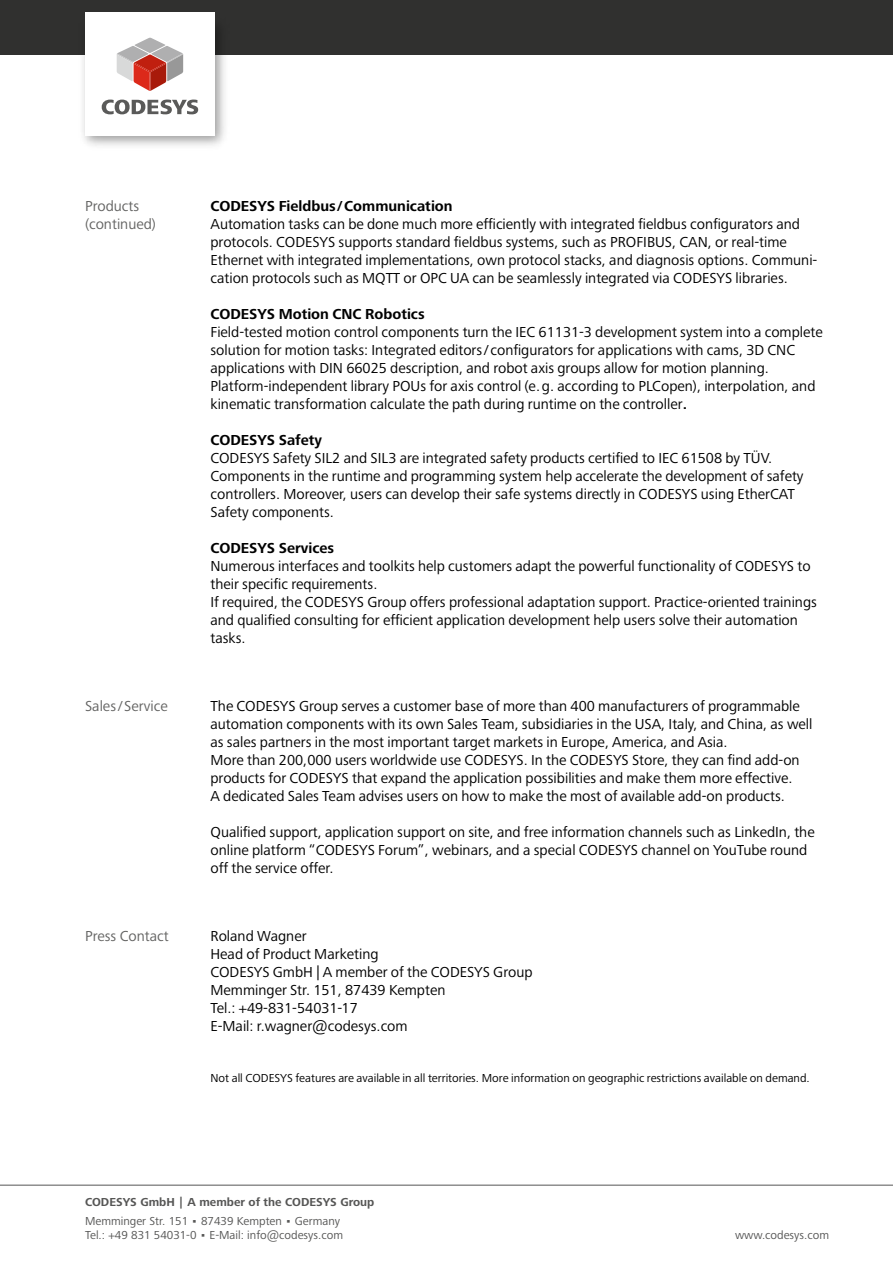
<style>
.page{position:relative;width:893px;height:1263px;background:#fff}
.page>*{position:absolute;margin:0;border:0;box-sizing:border-box;transform-origin:0 0}
.Fließtext{font:15px/18px "Frutiger Next LTW1 G";color:#000}
.Fließtext-2{font:700 15px "Frutiger Next LTW1 G";color:#000}
.Zwischenüberschrift{font:15px/18px "Frutiger Next LTW1 G";color:#636362}
.Fließtext-3{font:12px "Frutiger Next LTW1 G";color:#000}
.t1{font:12px "Frutiger Next LTW1 G";color:#565655}
.t2{font:700 12px "Frutiger Next LTW1 G";color:#565655}
.s1{font-weight:700}
</style>
<div class="page">
<div style="left:0;top:0;width:893px;height:54px;background:#30302f"></div>
<img style="left:75px;top:13px;width:158px;height:133px">
<div style="left:85px;top:13px;width:129px;height:122px;background:#fff"></div>
<svg style="left:102px;top:100px;width:96px;height:14px"></svg>
<svg style="left:117px;top:38px;width:66px;height:53px"></svg>
<hr style="left:0;top:1185px;width:893px;height:1px;background:#565655">
<p class="Zwischenüberschrift" style="left:85px;top:197px;width:72px">Products (continued)</p>
<p class="Fließtext-2" style="left:210px;top:197px;width:244px">CODESYS Fieldbus /Communication</p>
<p class="Fließtext" style="left:210px;top:215px;width:608px">Automation tasks can be done much more efficiently with integrated fieldbus configurators and protocols. CODESYS supports standard fieldbus systems, such as PROFIBUS, CAN, or real-time Ethernet with integrated implementations, own protocol stacks, and diagnosis options. Communi&shy;cation protocols such as MQTT or OPC UA can be seamlessly integrated via CODESYS libraries.</p>
<p class="Fließtext-2" style="left:210px;top:305px;width:216px">CODESYS Motion CNC Robotics</p>
<p class="Fließtext" style="left:210px;top:323px;width:614px">Field-tested motion control components turn the IEC 61131-3 development system into a complete solution for motion tasks: Integrated editors/ configurators for applications with cams, 3D CNC applications with DIN 66025 description, and robot axis groups allow for motion planning.<br>Platform-independent library POUs for axis control (e.g. according to PLCopen), interpolation, and kinematic transformation calculate the path during runtime on the controller<span class="s1">.</span></p>
<p class="Fließtext-2" style="left:210px;top:431px;width:113px">CODESYS Safety</p>
<p class="Fließtext" style="left:210px;top:449px;width:595px">CODESYS Safety SIL2 and SIL3 are integrated safety products certified to IEC 61508 by TÜV.<br>Components in the runtime and programming system help accelerate the development of safety controllers. Moreover, users can develop their safe systems directly in CODESYS using EtherCAT Safety components.</p>
<p class="Fließtext-2" style="left:210px;top:539px;width:125px">CODESYS Services</p>
<p class="Fließtext" style="left:210px;top:557px;width:602px">Numerous interfaces and toolkits help customers adapt the powerful functionality of CODESYS to their specific requirements.</p>
<p class="Fließtext" style="left:210px;top:593px;width:608px">If required, the CODESYS Group offers professional adaptation support. Practice-oriented trainings and qualified consulting for efficient application development help users solve their automation tasks.</p>
<p class="Zwischenüberschrift" style="left:85px;top:697px;width:84px">Sales/ Service</p>
<p class="Fließtext" style="left:210px;top:697px;width:603px">The CODESYS Group serves a customer base of more than 400 manufacturers of programmable automation components with its own Sales Team, subsidiaries in the USA, Italy, and China, as well as sales partners in the most important target markets in Europe, America, and Asia.</p>
<p class="Fließtext" style="left:210px;top:751px;width:591px">More than 200,000 users worldwide use CODESYS. In the CODESYS Store, they can find add-on products for CODESYS that expand the application possibilities and make them more effective.<br>A dedicated Sales Team advises users on how to make the most of available add-on products.</p>
<p class="Fließtext" style="left:210px;top:823px;width:606px">Qualified support, application support on site, and free information channels such as LinkedIn, the online platform “CODESYS Forum”, webinars, and a special CODESYS channel on YouTube round off the service offer.</p>
<p class="Zwischenüberschrift" style="left:85px;top:928px;width:85px">Press Contact</p>
<p class="Fließtext" style="left:210px;top:928px;width:98px">Roland Wagner</p>
<p class="Fließtext" style="left:210px;top:946px;width:170px">Head of Product Marketing</p>
<p class="Fließtext" style="left:210px;top:964px;width:324px">CODESYS GmbH | A member of the CODESYS Group</p>
<p class="Fließtext" style="left:210px;top:982px;width:236px">Memminger Str. 151, 87439 Kempten</p>
<p class="Fließtext" style="left:210px;top:1000px;width:149px">Tel.: +49-831-54031-17</p>
<p class="Fließtext" style="left:210px;top:1018px;width:199px">E-Mail: r.wagner@codesys.com</p>
<p class="Fließtext-3" style="left:210px;top:1071px;width:601px">Not all CODESYS features are available in all territories. More information on geographic restrictions available on demand.</p>
<p class="t2" style="left:85px;top:1195px;width:291px">CODESYS GmbH | A member of the CODESYS Group</p>
<p class="t1" style="left:85px;top:1214px;width:257px">Memminger Str. 151 ■ 87439 Kempten ■ Germany</p>
<p class="t1" style="left:85px;top:1228px;width:260px">Tel.: +49 831 54031-0 ■ E-Mail: info@codesys.com</p>
<p class="t1" style="left:735px;top:1228px;width:96px">www.codesys.com</p>
</div>
